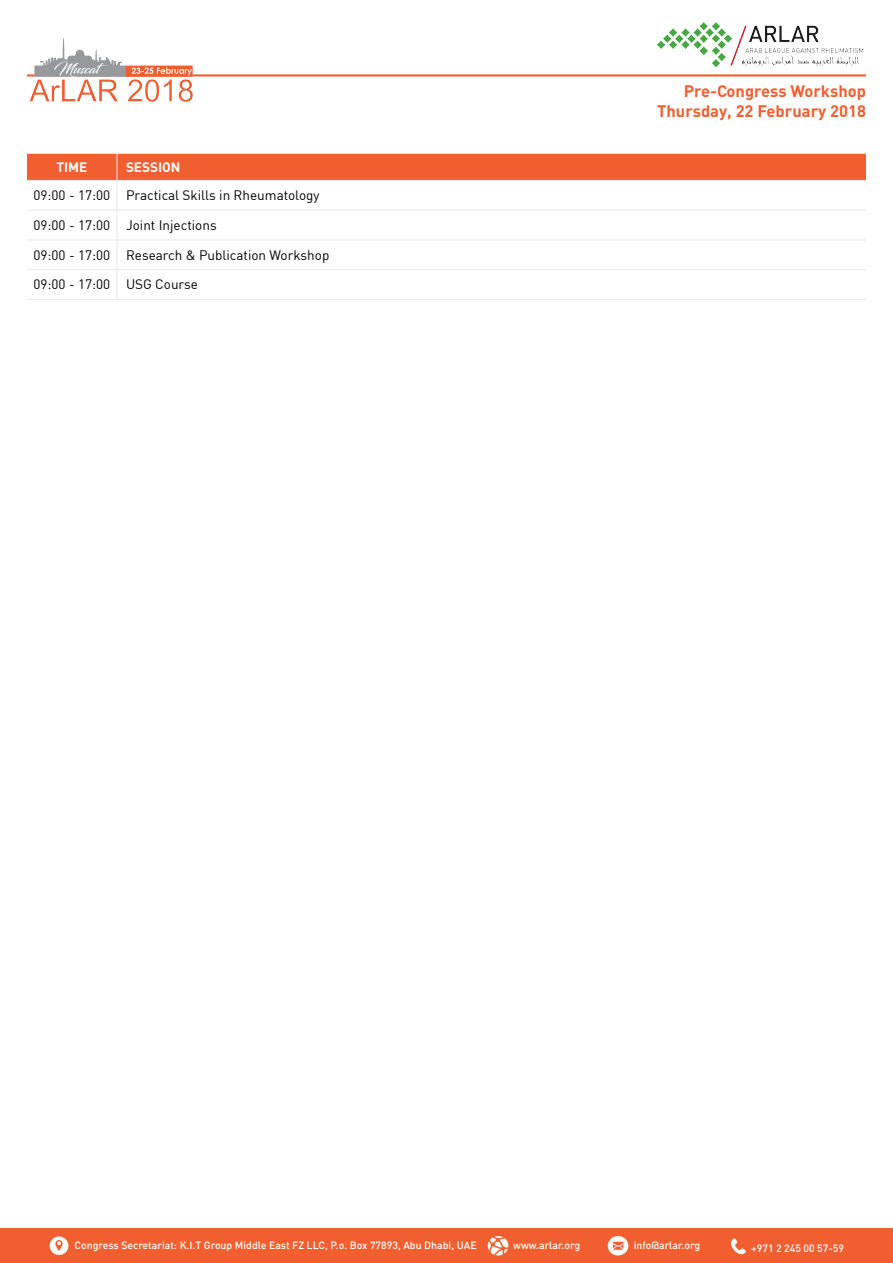
<style>
.page{position:relative;width:893px;height:1263px;background:#fff}
.page>*{position:absolute;margin:0;border:0;box-sizing:border-box;transform-origin:0 0}
.t1{font:700 16.5px/19.8px "DIN";color:#f15e30;text-align:right}
.t2{font:13.5px "DIN";color:#000}
.t3{font:700 13.5px "DIN";color:#fff}
.t4{font:500 10.5px "DIN";color:#fff}
</style>
<div class="page">
<hr style="left:27px;top:74px;width:839px;height:3px;background:#f15e30">
<img style="left:27px;top:38px;width:169px;height:64px">
<img style="left:657px;top:22px;width:207px;height:45px">
<div style="left:0;top:1228px;width:893px;height:35px;background:#f15e30"></div>
<img style="left:49px;top:1236px;width:19px;height:19px">
<img style="left:488px;top:1236px;width:20px;height:19px">
<img style="left:731px;top:1238px;width:15px;height:17px">
<img style="left:608px;top:1236px;width:20px;height:20px">
<hr style="left:27px;top:210px;width:90px;height:1px;background:#e6e7e8">
<hr style="left:117px;top:210px;width:749px;height:1px;background:#e6e7e8">
<hr style="left:27px;top:240px;width:90px;height:1px;background:#e6e7e8">
<hr style="left:117px;top:240px;width:749px;height:1px;background:#e6e7e8">
<hr style="left:27px;top:269px;width:90px;height:1px;background:#e6e7e8">
<hr style="left:117px;top:269px;width:749px;height:1px;background:#e6e7e8">
<hr style="left:27px;top:299px;width:90px;height:1px;background:#e6e7e8">
<hr style="left:117px;top:299px;width:749px;height:1px;background:#e6e7e8">
<svg style="left:27px;top:153px;width:839px;height:57px"></svg>
<hr style="left:117px;top:210px;width:1px;height:30px;background:#e6e7e8">
<svg style="left:117px;top:241px;width:1px;height:58px"></svg>
<p class="t3" style="left:56px;top:158px;width:32px">TIME</p>
<p class="t3" style="left:126px;top:158px;width:16px">Sessi</p>
<p class="t3" style="left:162px;top:158px;width:20px">on</p>
<p class="t2" style="left:33px;top:187px;width:288px">09:00 - 17:00 Practical Skills in Rheumatology</p>
<p class="t2" style="left:33px;top:217px;width:185px">09:00 - 17:00 Joint Injections</p>
<p class="t2" style="left:33px;top:246px;width:297px">09:00 - 17:00 Research &amp; Publication Workshop</p>
<p class="t2" style="left:33px;top:276px;width:166px">09:00 - 17:00 USG Course</p>
<p class="t1" style="left:657px;top:81px;width:210px">Pre-Congress Workshop<br>Thursday, 22 February 2018</p>
<p class="t4" style="left:75px;top:1238px;width:404px">Congress Secretariat: K.I.T Group Middle East FZ LLC, P.o. Box 77893, Abu Dhabi, UAE</p>
<p class="t4" style="left:513px;top:1238px;width:68px">www.arlar.org</p>
<p class="t4" style="left:634px;top:1238px;width:68px">info@arlar.org</p>
<p class="t4" style="left:751px;top:1241px;width:94px">+971 2 245 00 57-59</p>
</div>
